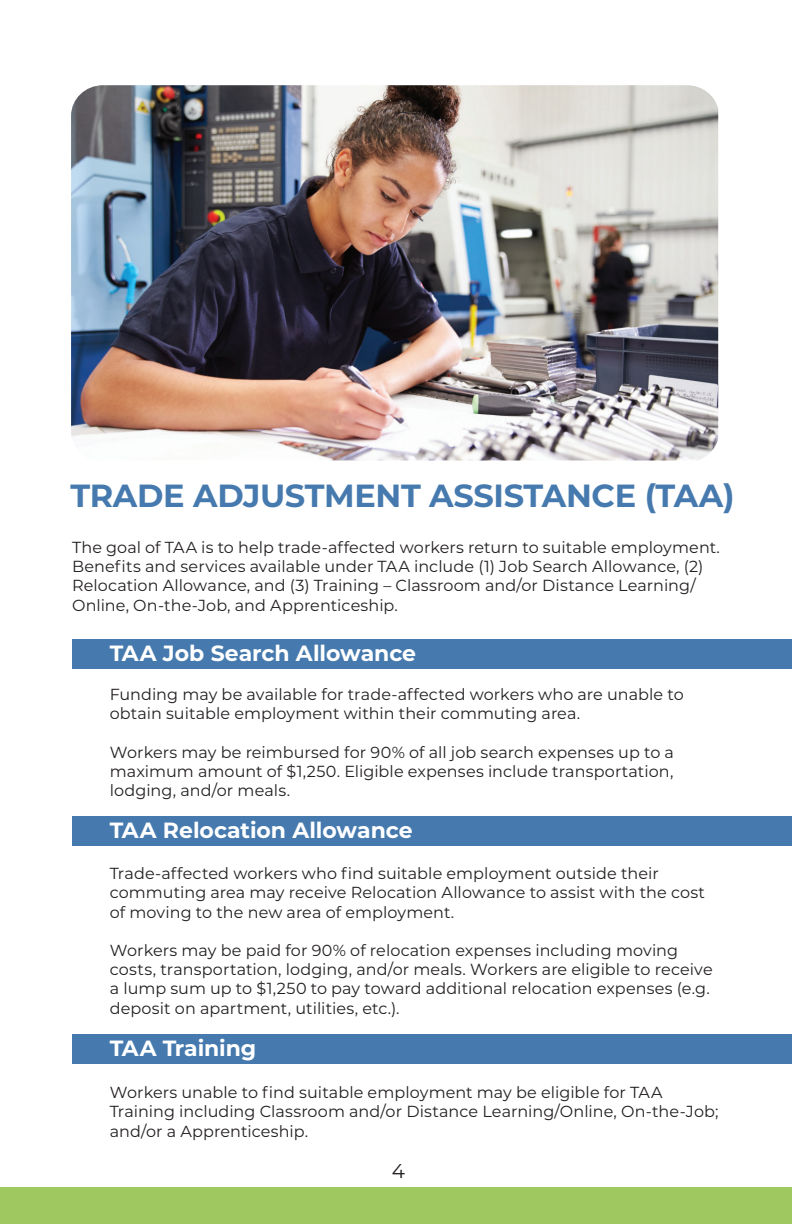
<style>
.page{position:relative;width:792px;height:1224px;background:#fff}
.page>*{position:absolute;margin:0;border:0;box-sizing:border-box;transform-origin:0 0}
.t1{font:700 32px "Montserrat";letter-spacing:-.01em;color:#467aae}
.t2{font:700 22px "Montserrat";letter-spacing:-.005em;color:#fff}
.t3{font:20px "Montserrat";color:#231f20}
.t4{font:16px/19.2px "Montserrat";letter-spacing:.005em;color:#231f20}
</style>
<div class="page">
<div style="left:72px;top:639px;width:720px;height:30px;background:#467aae"></div>
<div style="left:72px;top:817px;width:720px;height:29px;background:#467aae"></div>
<div style="left:72px;top:1034px;width:720px;height:30px;background:#467aae"></div>
<div style="left:0;top:1188px;width:791px;height:36px;background:#9fc960"></div>
<img style="left:71px;top:85px;width:647px;height:375px">
<p class="t1" style="left:70px;top:473px;width:666px">TRADE ADJUSTMENT ASSISTANCE (TAA)</p>
<p class="t4" style="left:72px;top:537px;width:649px">The goal of TAA is to help trade-affected workers return to suitable employment.<br>Benefits and services available under TAA include (1) Job Search Allowance, (2)<br>Relocation Allowance, and (3) Training – Classroom and/or Distance Learning/ Online, On-the-Job, and Apprenticeship.</p>
<p class="t2" style="left:110px;top:637px;width:308px">TAA Job Search Allowance</p>
<p class="t4" style="left:110px;top:684px;width:575px">Funding may be available for trade-affected workers who are unable to obtain suitable employment within their commuting area.</p>
<p class="t4" style="left:110px;top:742px;width:566px;text-align:justify">Workers may be reimbursed for 90% of all job search expenses up to a maximum amount of $1,250. Eligible expenses include transportation, lodging, and/or meals.</p>
<p class="t2" style="left:110px;top:814px;width:304px">TAA Relocation Allowance</p>
<p class="t4" style="left:110px;top:863px;width:597px">Trade-affected workers who find suitable employment outside their commuting area may receive Relocation Allowance to assist with the cost of moving to the new area of employment.</p>
<p class="t4" style="left:110px;top:940px;width:604px">Workers may be paid for 90% of relocation expenses including moving costs, transportation, lodging, and/or meals. Workers are eligible to receive a lump sum up to $1,250 to pay toward additional relocation expenses (e.g. deposit on apartment, utilities, etc.).</p>
<p class="t2" style="left:110px;top:1032px;width:148px">TAA Training</p>
<p class="t4" style="left:110px;top:1082px;width:610px">Workers unable to find suitable employment may be eligible for TAA<br>Training including Classroom and/or Distance Learning/Online, On-the-Job; and/or a Apprenticeship.</p>
<p class="t3" style="left:392px;top:1157px;width:15px">4</p>
</div>
